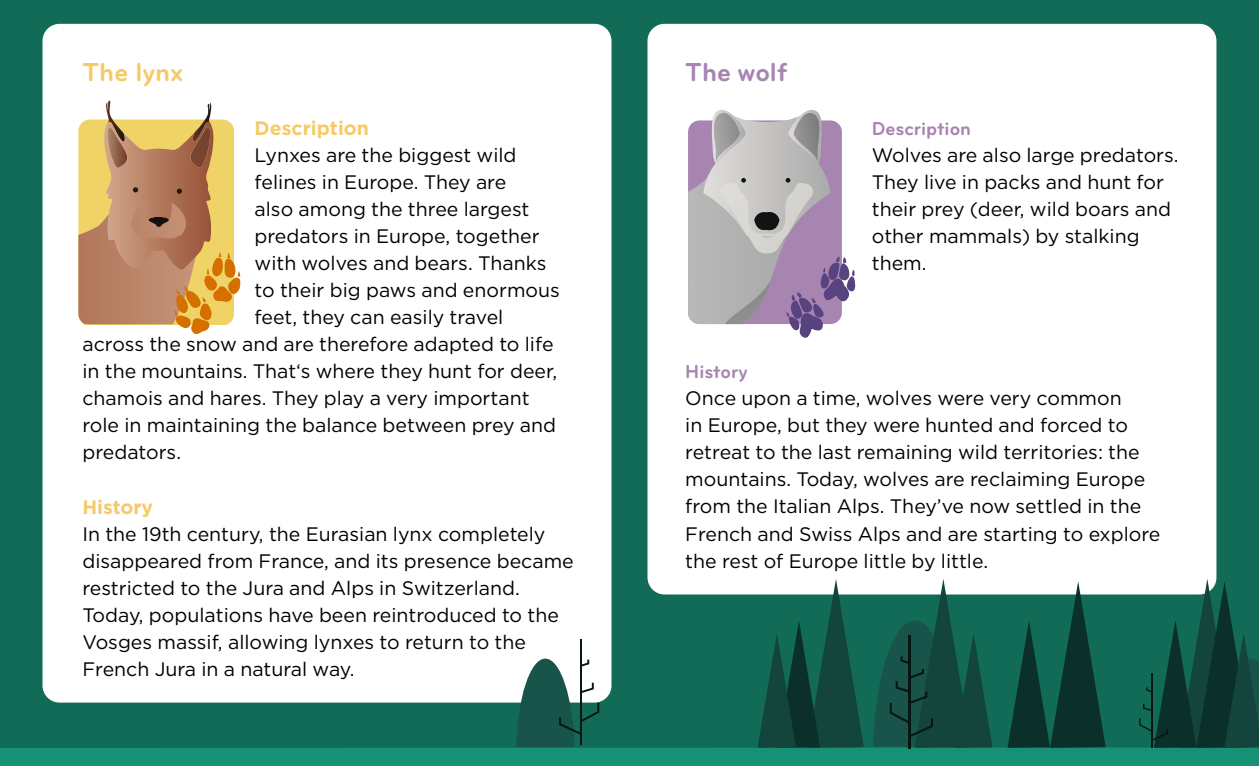
<style>
.page{position:relative;width:1259px;height:766px;background:#fff}
.page>*{position:absolute;margin:0;border:0;box-sizing:border-box;transform-origin:0 0}
.t1{font:700 27px "Bryant";color:#f6ca69}
.t2{font:700 27px "Bryant";color:#a884b1}
.t3{font:19.5px/27px "Gotham";color:#000}
.t4{font:700 19.5px "Gotham";color:#f6ca69}
.t5{font:700 19.5px "Bryant";color:#a884b1}
</style>
<div class="page">
<div style="left:0;top:0;width:1259px;height:765px;background:#126b56"></div>
<div style="left:43px;top:24px;width:568px;height:678px;background:#fff;border-radius:17px"></div>
<div style="left:647px;top:24px;width:569px;height:570px;background:#fff;border-radius:17px"></div>
<svg style="left:688px;top:110px;width:167px;height:228px"></svg>
<svg style="left:78px;top:101px;width:162px;height:233px"></svg>
<div style="left:0;top:747px;width:1259px;height:18px;background:#169175"></div>
<svg style="left:1007px;top:581px;width:98px;height:166px"></svg>
<svg style="left:757px;top:579px;width:107px;height:168px"></svg>
<svg style="left:873px;top:579px;width:119px;height:168px"></svg>
<svg style="left:1139px;top:578px;width:120px;height:169px"></svg>
<hr style="left:580px;top:639px;width:2px;height:105px;background:#061613">
<svg style="left:516px;top:658px;width:83px;height:88px"></svg>
<h1 class="t1" style="left:82px;top:55px;width:103px">The lynx</h1>
<p class="t4" style="left:254px;top:115px;width:116px">Description</p>
<p class="t3" style="left:254px;top:141px;width:263px">Lynxes are the biggest wild</p>
<p class="t3" style="left:254px;top:168px;width:253px">felines in Europe. They are</p>
<p class="t3" style="left:254px;top:195px;width:276px">also among the three largest</p>
<p class="t3" style="left:254px;top:222px;width:287px">predators in Europe, together</p>
<p class="t3" style="left:254px;top:249px;width:293px">with wolves and bears. Thanks</p>
<p class="t3" style="left:254px;top:276px;width:307px">to their big paws and enormous</p>
<p class="t3" style="left:254px;top:303px;width:250px">feet, they can easily travel</p>
<p class="t3" style="left:82px;top:330px;width:472px">across the snow and are therefore adapted to life</p>
<p class="t3" style="left:82px;top:357px;width:476px">in the mountains. That‘s where they hunt for deer,</p>
<p class="t3" style="left:82px;top:384px;width:449px">chamois and hares. They play a very important</p>
<p class="t3" style="left:82px;top:411px;width:475px">role in maintaining the balance between prey and</p>
<p class="t3" style="left:82px;top:438px;width:100px">predators.</p>
<p class="t4" style="left:82px;top:493px;width:72px">History</p>
<p class="t3" style="left:82px;top:519px;width:493px">In the 19th century, the Eurasian lynx completely disappeared from France, and its presence became restricted to the Jura and Alps in Switzerland.<br>Today, populations have been reintroduced to the Vosges massif, allowing lynxes to return to the French Jura in a natural way.</p>
<h1 class="t2" style="left:685px;top:55px;width:104px">The wolf</h1>
<p class="t5" style="left:872px;top:116px;width:101px">Description</p>
<p class="t3" style="left:872px;top:141px;width:308px">Wolves are also large predators.<br>They live in packs and hunt for their prey (deer, wild boars and other mammals) by stalking them.</p>
<p class="t5" style="left:685px;top:359px;width:64px">History</p>
<p class="t3" style="left:685px;top:384px;width:477px">Once upon a time, wolves were very common<br>in Europe, but they were hunted and forced to retreat to the last remaining wild territories: the mountains. Today, wolves are reclaiming Europe from the Italian Alps. They’ve now settled in the French and Swiss Alps and are starting to explore the rest of Europe little by little.</p>
</div>
